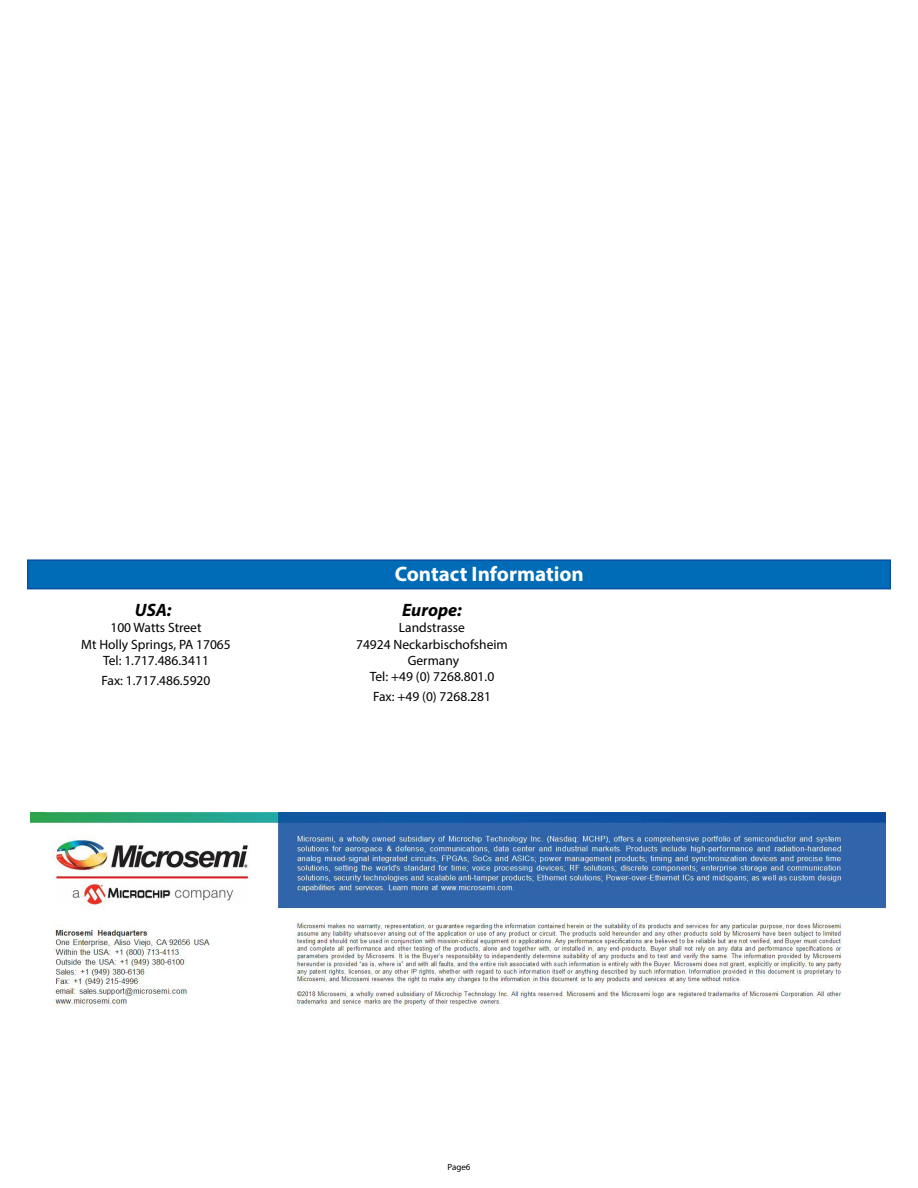
<style>
.page{position:relative;width:918px;height:1188px;background:#fff}
.page>*{position:absolute;margin:0;border:0;box-sizing:border-box;transform-origin:0 0}
.t1{font:700 21px "Myriad Pro";color:#fff}
.t2{font:italic 700 18px "Myriad Pro";color:#000}
.t3{font:13.5px/16.2px "Myriad Pro";color:#000;text-align:center}
.t4{font:9px "Myriad Pro";color:#000}
</style>
<div class="page">
<img style="left:30px;top:813px;width:855px;height:194px">
<div style="left:28px;top:560px;width:862px;height:29px;background:#006bb6"></div>
<div style="left:27px;top:559px;width:864px;height:30px;border:1px solid #0a50a1"></div>
<h2 class="t2" style="left:135px;top:604px;width:38px">USA:</h2>
<p class="t3" style="left:81px;top:621px;width:151px">100 Watts Street<br>Mt Holly Springs, PA 17065<br>Tel: 1.717.486.3411</p>
<p class="t3" style="left:102px;top:673px;width:110px">Fax: 1.717.486.5920</p>
<h1 class="t1" style="left:395px;top:566px;width:191px">Contact Information</h1>
<h2 class="t2" style="left:402px;top:604px;width:61px">Europe:</h2>
<p class="t3" style="left:356px;top:621px;width:153px">Landstrasse<br>74924 Neckarbischofsheim<br>Germany<br>Tel: +49 (0) 7268.801.0</p>
<p class="t3" style="left:373px;top:689px;width:119px">Fax: +49 (0) 7268.281</p>
<p class="t4" style="left:447px;top:1164px;width:25px">Page6</p>
</div>
